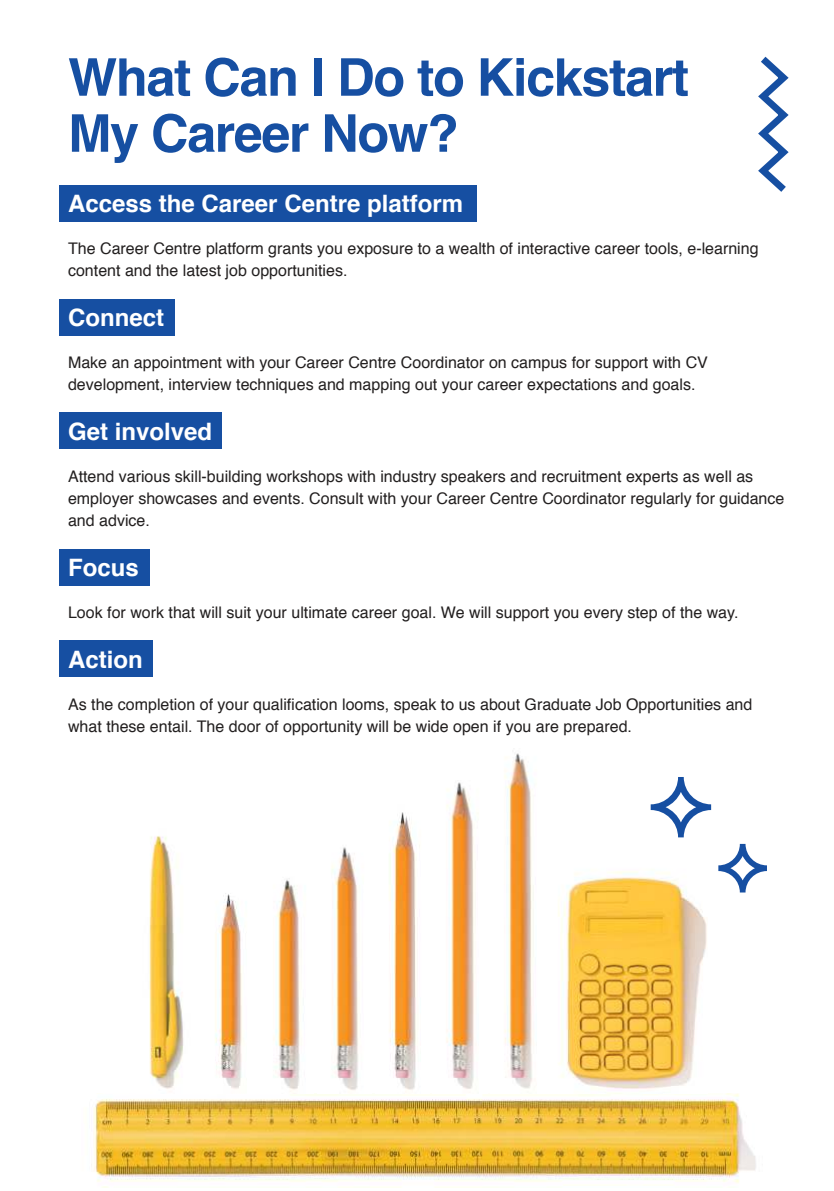
<style>
.page{position:relative;width:834px;height:1191px;background:#fff}
.page>*{position:absolute;margin:0;border:0;box-sizing:border-box;transform-origin:0 0}
.t1{font:700 52px/56px "Helvetica";letter-spacing:-.025em;color:#164fa2}
.t2{font:700 24px "Helvetica";color:#fff}
.t3{font:16px/22px "Helvetica";color:#221f1f}
</style>
<div class="page">
<img style="left:91px;top:1093px;width:665px;height:94px">
<img style="left:149px;top:836px;width:35px;height:253px">
<img style="left:504px;top:753px;width:203px;height:336px">
<img style="left:215px;top:893px;width:28px;height:196px">
<img style="left:275px;top:878px;width:25px;height:214px">
<img style="left:332px;top:847px;width:26px;height:243px">
<img style="left:389px;top:812px;width:31px;height:278px">
<img style="left:446px;top:782px;width:28px;height:307px">
<div style="left:60px;top:299px;width:115px;height:37px;background:#164fa2"></div>
<div style="left:60px;top:185px;width:417px;height:37px;background:#164fa2"></div>
<div style="left:60px;top:412px;width:162px;height:37px;background:#164fa2"></div>
<div style="left:60px;top:549px;width:90px;height:37px;background:#164fa2"></div>
<div style="left:60px;top:640px;width:93px;height:37px;background:#164fa2"></div>
<svg style="left:758px;top:56px;width:31px;height:136px"></svg>
<svg style="left:718px;top:844px;width:48px;height:48px"></svg>
<svg style="left:650px;top:777px;width:61px;height:60px"></svg>
<h1 class="t1" style="left:68px;top:54px;width:622px">What Can I Do to Kickstart<br>My Career Now?</h1>
<h2 class="t2" style="left:68px;top:194px;width:396px">Access the Career Centre platform</h2>
<p class="t3" style="left:68px;top:239px;width:692px">The Career Centre platform grants you exposure to a wealth of interactive career tools, e-learning content and the latest job opportunities.</p>
<h2 class="t2" style="left:68px;top:308px;width:97px">Connect</h2>
<p class="t3" style="left:68px;top:353px;width:641px">Make an appointment with your Career Centre Coordinator on campus for support with CV development, interview techniques and mapping out your career expectations and goals.</p>
<h2 class="t2" style="left:68px;top:422px;width:146px">Get involved</h2>
<p class="t3" style="left:68px;top:467px;width:717px">Attend various skill-building workshops with industry speakers and recruitment experts as well as employer showcases and events. Consult with your Career Centre Coordinator regularly for guidance and advice.</p>
<h2 class="t2" style="left:68px;top:558px;width:72px">Focus</h2>
<p class="t3" style="left:68px;top:603px;width:671px">Look for work that will suit your ultimate career goal. We will support you every step of the way.</p>
<h2 class="t2" style="left:68px;top:650px;width:76px">Action</h2>
<p class="t3" style="left:68px;top:694px;width:685px">As the completion of your qualification looms, speak to us about Graduate Job Opportunities and what these entail. The door of opportunity will be wide open if you are prepared.</p>
</div>
